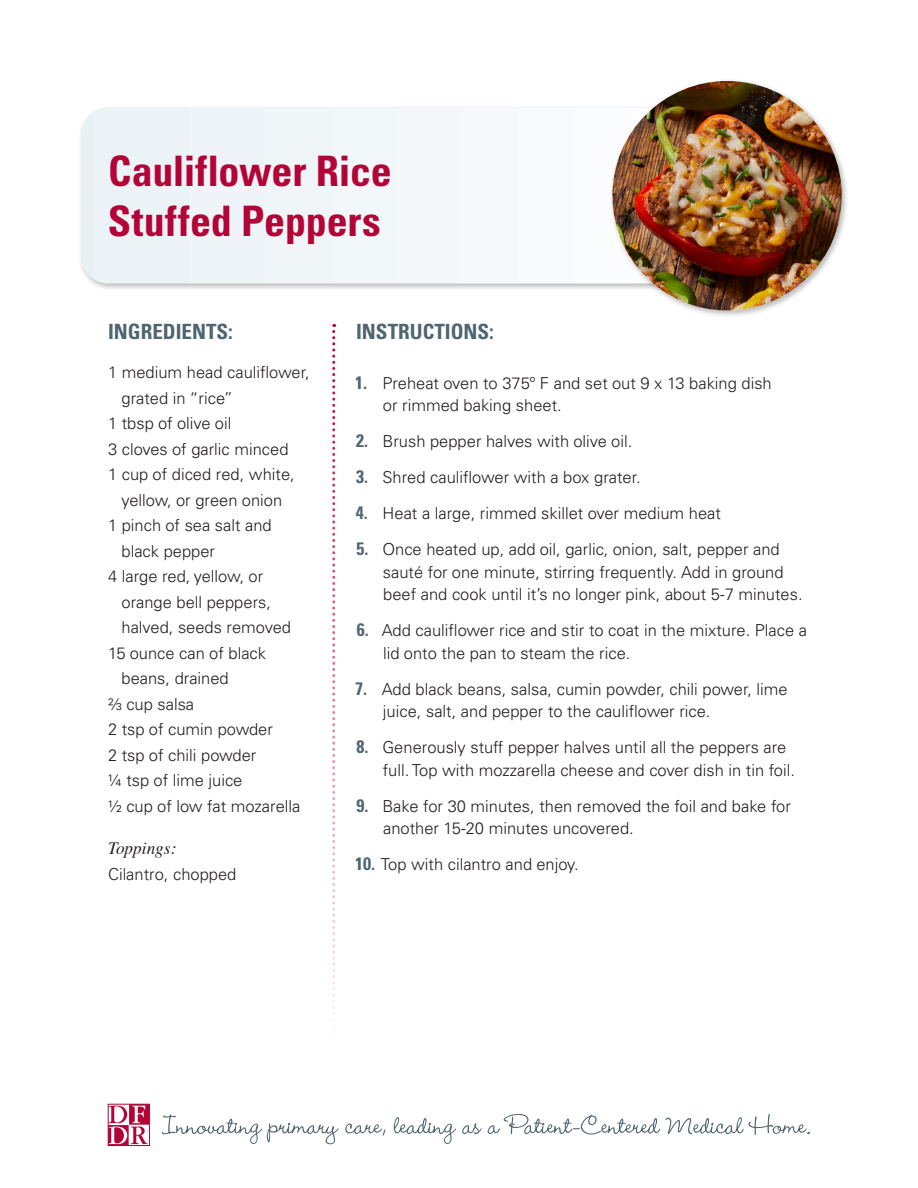
<style>
.page{position:relative;width:918px;height:1188px;background:#fff}
.page>*{position:absolute;margin:0;border:0;box-sizing:border-box;transform-origin:0 0}
.Head{font:700 condensed 42px/50.4px "Univers LT Pro";letter-spacing:-.005em;color:#b30437}
.Subhead{font:700 condensed 21px "Univers LT Pro";color:#4f6570}
.Tertiary{font:italic 17.25px "Times";color:#231f20}
.Ingredients{font:300 16.5px/22.5px "Univers LT Pro 45";color:#231f20}
.s1{font-family:"Univers LT Pro";font-weight:700;font-stretch:condensed;font-size:18px;color:#4f6570}
</style>
<div class="page">
<div style="left:78px;top:105px;width:636px;height:186px;background:#231f20;opacity:.3"></div>
<div style="left:81px;top:108px;width:529px;height:176px;background:#f2f7f9"></div>
<svg style="left:108px;top:1104px;width:42px;height:42px"></svg>
<svg style="left:162px;top:1114px;width:648px;height:30px"></svg>
<svg style="left:332px;top:324px;width:3px;height:697px"></svg>
<div style="left:610px;top:78px;width:239px;height:240px;background:#231f20;opacity:.3"></div>
<img style="left:612px;top:81px;width:230px;height:229px;border-radius:115px">
<p class="Head" style="left:108px;top:145px;width:285px">Cauliflower Rice<br>Stuffed Peppers</p>
<p class="Subhead" style="left:108px;top:319px;width:126px">INGREDIENTS:</p>
<p class="Ingredients" style="left:122px;top:359px;width:190px;line-height:25.5px;text-indent:-14px">1 medium head cauliflower, grated in “rice”</p>
<p class="Ingredients" style="left:108px;top:412px;width:125px">1 tbsp of olive oil</p>
<p class="Ingredients" style="left:108px;top:437px;width:182px">3 cloves of garlic minced</p>
<p class="Ingredients" style="left:108px;top:461px;width:188px;line-height:25.5px;text-align:center">1 cup of diced red, white, yellow, or green onion</p>
<p class="Ingredients" style="left:122px;top:512px;width:152px;line-height:25.5px;text-indent:-14px">1 pinch of sea salt and black pepper</p>
<p class="Ingredients" style="left:122px;top:563px;width:171px;line-height:25.5px;text-indent:-14px">4 large red, yellow, or orange bell peppers, halved, seeds removed</p>
<p class="Ingredients" style="left:122px;top:640px;width:146px;line-height:25.5px;text-indent:-14px">15 ounce can of black beans, drained</p>
<p class="Ingredients" style="left:108px;top:692px;width:88px">2/3 cup salsa</p>
<p class="Ingredients" style="left:108px;top:718px;width:166px">2 tsp of cumin powder</p>
<p class="Ingredients" style="left:108px;top:743px;width:150px">2 tsp of chili powder</p>
<p class="Ingredients" style="left:108px;top:769px;width:136px">¼ tsp of lime juice</p>
<p class="Ingredients" style="left:108px;top:794px;width:194px">1/2 cup of low fat mozarella</p>
<p class="Tertiary" style="left:108px;top:834px;width:70px">Toppings:</p>
<p class="Ingredients" style="left:108px;top:862px;width:130px">Cilantro, chopped</p>
<p class="Subhead" style="left:356px;top:319px;width:139px">INSTRUCTIONS:</p>
<p class="Ingredients" style="left:383px;top:371px;width:390px;text-indent:-28px"><span class="s1">1.</span> Preheat oven to 375º F and set out 9 x 13 baking dish or rimmed baking sheet.</p>
<p class="Ingredients" style="left:356px;top:430px;width:278px"><span class="s1">2.</span> Brush pepper halves with olive oil.</p>
<p class="Ingredients" style="left:356px;top:466px;width:286px"><span class="s1">3.</span> Shred cauliflower with a box grater.</p>
<p class="Ingredients" style="left:356px;top:502px;width:367px"><span class="s1">4.</span> Heat a large, rimmed skillet over medium heat</p>
<p class="Ingredients" style="left:383px;top:538px;width:421px;text-indent:-26px"><span class="s1">5.</span> Once heated up, add oil, garlic, onion, salt, pepper and sauté for one minute, stirring frequently. Add in ground beef and cook until it’s no longer pink, about 5-7 minutes.</p>
<p class="Ingredients" style="left:383px;top:619px;width:426px;text-indent:-26px"><span class="s1">6.</span> Add cauliflower rice and stir to coat in the mixture. Place a lid onto the pan to steam the rice.</p>
<p class="Ingredients" style="left:383px;top:677px;width:406px;text-indent:-28px"><span class="s1">7.</span> Add black beans, salsa, cumin powder, chili power, lime juice, salt, and pepper to the cauliflower rice.</p>
<p class="Ingredients" style="left:383px;top:736px;width:414px;text-indent:-26px"><span class="s1">8.</span> Generously stuff pepper halves until all the peppers are full. Top with mozzarella cheese and cover dish in tin foil.</p>
<p class="Ingredients" style="left:383px;top:794px;width:409px;text-indent:-27px"><span class="s1">9.</span> Bake for 30 minutes, then removed the foil and bake for another 15-20 minutes uncovered.</p>
<p class="Ingredients" style="left:355px;top:853px;width:225px"><span class="s1">10.</span> Top with cilantro and enjoy.</p>
</div>
